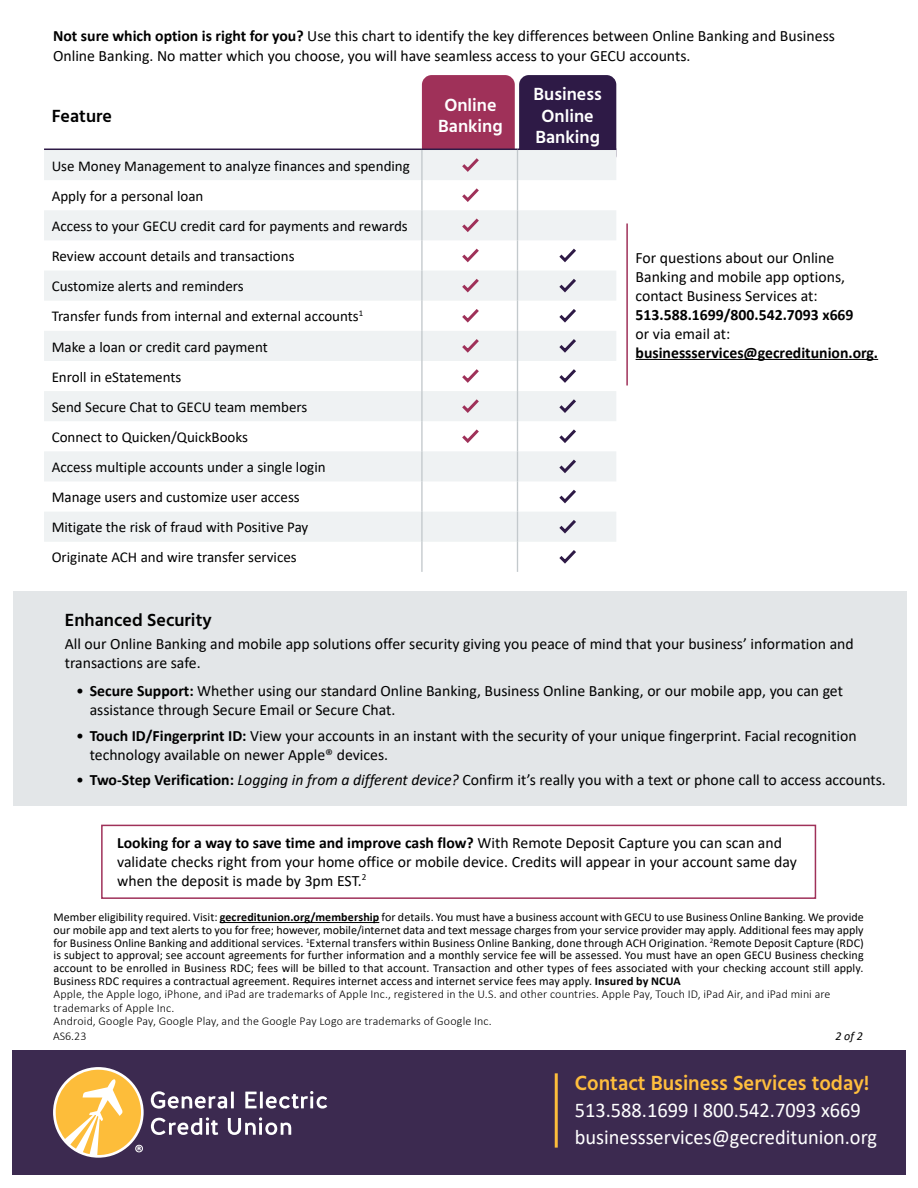
<style>
.page{position:relative;width:918px;height:1188px;background:#fff}
.page>*{position:absolute;margin:0;border:0;box-sizing:border-box;transform-origin:0 0}
.t1{font:21px/27px "Calibri";color:#fff}
.t2{font:600 21px "Hind";color:#ffbe3d}
.t3{font:600 18px/21.6px "Hind";color:#fff;text-align:center}
.t4{font:600 18px "Hind";color:#000}
.t5{font:15.75px/18.9px "Calibri";color:#000}
.t6{font:700 15.75px "Calibri";color:#000}
.t7{font:15px/30.2px "Calibri";color:#000}
.t8{font:12px/13.2px "Calibri";letter-spacing:.005em;color:#000}
.t9{font:italic 12px "Calibri";color:#000}
.s1{font-weight:700}
.s2{font-style:italic}
.s3{font-weight:300}
</style>
<div class="page">
<div style="left:12px;top:1050px;width:894px;height:125px;background:#3c2a50"></div>
<hr style="left:555px;top:1073px;width:3px;height:75px;background:#fdbd3b">
<div style="left:14px;top:592px;width:893px;height:214px;background:#e3e6e8"></div>
<hr style="left:220px;top:922px;width:159px;height:1px;background:#000">
<div style="left:101px;top:825px;width:715px;height:74px;border:2px solid #9f3159"></div>
<div style="left:422px;top:75px;width:93px;height:90px;background:#9f3159;border-radius:10px"></div>
<div style="left:519px;top:75px;width:97px;height:90px;background:#2e1a46;border-radius:10px"></div>
<svg style="left:44px;top:150px;width:572px;height:392px;fill:#eff2f3"></svg>
<hr style="left:44px;top:149px;width:378px;height:1px;background:#2e1a46">
<hr style="left:422px;top:149px;width:96px;height:1px;background:#2e1a46">
<hr style="left:518px;top:149px;width:98px;height:1px;background:#2e1a46">
<hr style="left:421px;top:150px;width:2px;height:30px;background:#c3c9cc">
<hr style="left:517px;top:150px;width:1px;height:30px;background:#c3c9cc">
<hr style="left:421px;top:180px;width:2px;height:30px;background:#c3c9cc">
<hr style="left:517px;top:180px;width:1px;height:30px;background:#c3c9cc">
<hr style="left:421px;top:210px;width:2px;height:30px;background:#c3c9cc">
<hr style="left:517px;top:210px;width:1px;height:30px;background:#c3c9cc">
<hr style="left:421px;top:240px;width:2px;height:31px;background:#c3c9cc">
<hr style="left:517px;top:240px;width:1px;height:31px;background:#c3c9cc">
<hr style="left:421px;top:271px;width:2px;height:30px;background:#c3c9cc">
<hr style="left:517px;top:271px;width:1px;height:30px;background:#c3c9cc">
<hr style="left:421px;top:301px;width:2px;height:30px;background:#c3c9cc">
<hr style="left:517px;top:301px;width:1px;height:30px;background:#c3c9cc">
<hr style="left:421px;top:331px;width:2px;height:30px;background:#c3c9cc">
<hr style="left:517px;top:331px;width:1px;height:30px;background:#c3c9cc">
<hr style="left:421px;top:361px;width:2px;height:30px;background:#c3c9cc">
<hr style="left:517px;top:361px;width:1px;height:30px;background:#c3c9cc">
<hr style="left:421px;top:391px;width:2px;height:30px;background:#c3c9cc">
<hr style="left:517px;top:391px;width:1px;height:30px;background:#c3c9cc">
<hr style="left:421px;top:421px;width:2px;height:30px;background:#c3c9cc">
<hr style="left:517px;top:421px;width:1px;height:30px;background:#c3c9cc">
<hr style="left:421px;top:451px;width:2px;height:30px;background:#c3c9cc">
<hr style="left:517px;top:451px;width:1px;height:30px;background:#c3c9cc">
<hr style="left:421px;top:481px;width:2px;height:31px;background:#c3c9cc">
<hr style="left:517px;top:481px;width:1px;height:31px;background:#c3c9cc">
<hr style="left:421px;top:512px;width:2px;height:30px;background:#c3c9cc">
<hr style="left:517px;top:512px;width:1px;height:30px;background:#c3c9cc">
<hr style="left:421px;top:542px;width:2px;height:30px;background:#c3c9cc">
<hr style="left:517px;top:542px;width:1px;height:30px;background:#c3c9cc">
<svg style="left:459px;top:155px;width:23px;height:19px"></svg>
<svg style="left:459px;top:185px;width:23px;height:19px"></svg>
<svg style="left:459px;top:215px;width:23px;height:19px"></svg>
<svg style="left:459px;top:245px;width:23px;height:19px"></svg>
<svg style="left:556px;top:245px;width:23px;height:19px"></svg>
<svg style="left:459px;top:276px;width:23px;height:19px"></svg>
<svg style="left:556px;top:276px;width:23px;height:19px"></svg>
<svg style="left:459px;top:306px;width:23px;height:19px"></svg>
<svg style="left:556px;top:306px;width:23px;height:19px"></svg>
<svg style="left:459px;top:336px;width:23px;height:19px"></svg>
<svg style="left:556px;top:336px;width:23px;height:19px"></svg>
<svg style="left:459px;top:366px;width:23px;height:19px"></svg>
<svg style="left:556px;top:366px;width:23px;height:19px"></svg>
<svg style="left:459px;top:396px;width:23px;height:19px"></svg>
<svg style="left:556px;top:396px;width:23px;height:19px"></svg>
<svg style="left:459px;top:426px;width:23px;height:19px"></svg>
<svg style="left:556px;top:426px;width:23px;height:19px"></svg>
<svg style="left:556px;top:456px;width:23px;height:19px"></svg>
<svg style="left:556px;top:487px;width:23px;height:19px"></svg>
<svg style="left:556px;top:517px;width:23px;height:19px"></svg>
<svg style="left:559px;top:550px;width:17px;height:14px"></svg>
<hr style="left:626px;top:224px;width:2px;height:162px;background:#9f3159">
<hr style="left:636px;top:359px;width:242px;height:1px;background:#000">
<svg style="left:151px;top:1091px;width:76px;height:18px"></svg>
<hr style="left:231px;top:1092px;width:3px;height:16px;background:#fff">
<svg style="left:245px;top:1092px;width:12px;height:16px"></svg>
<hr style="left:260px;top:1092px;width:3px;height:16px;background:#fff">
<svg style="left:266px;top:1091px;width:61px;height:18px"></svg>
<svg style="left:151px;top:1117px;width:67px;height:18px"></svg>
<svg style="left:228px;top:1117px;width:63px;height:18px"></svg>
<svg style="left:55px;top:1068px;width:88px;height:88px"></svg>
<h3 class="t5" style="left:53px;top:26px;width:783px;line-height:19.5px"><span class="s1">Not sure which option is right for you?</span> Use this chart to identify the key differences between Online Banking and Business<br>Online Banking. No matter which you choose, you will have seamless access to your GECU accounts.</h3>
<h2 class="t4" style="left:52px;top:105px;width:62px">Feature</h2>
<h2 class="t3" style="left:438px;top:94px;width:66px">Online<br>Banking</h2>
<h2 class="t3" style="left:534px;top:83px;width:70px">Business<br>Online<br>Banking</h2>
<p class="t7" style="left:52px;top:150px;width:360px">Use Money Management to analyze finances and spending Apply for a personal loan<br>Access to your GECU credit card for payments and rewards Review account details and transactions<br>Customize alerts and reminders<br>Transfer funds from internal and external accounts<sup>1<br></sup>Make a loan or credit card payment<br>Enroll in eStatements<br>Send Secure Chat to GECU team members<br>Connect to Quicken/QuickBooks<br>Access multiple accounts under a single login<br>Manage users and customize user access<br>Mitigate the risk of fraud with Positive Pay<br>Originate ACH and wire transfer services</p>
<h2 class="t4" style="left:65px;top:609px;width:148px">Enhanced Security</h2>
<h3 class="t5" style="left:636px;top:248px;width:211px">For questions about our Online<br>Banking and mobile app options, contact Business Services at:</h3>
<h3 class="t6" style="left:636px;top:303px;width:220px">513.588.1699/800.542.7093 x669</h3>
<h3 class="t5" style="left:636px;top:324px;width:96px">or via email at:</h3>
<h3 class="t6" style="left:636px;top:341px;width:244px">businessservices@gecreditunion.org.</h3>
<h3 class="t5" style="left:65px;top:633px;width:790px;line-height:19.5px">All our Online Banking and mobile app solutions offer security giving you peace of mind that your business’ information and transactions are safe.</h3>
<h3 class="t5" style="left:90px;top:681px;width:755px;text-indent:-13px">• <span class="s1">Secure Support:</span> Whether using our standard Online Banking, Business Online Banking, or our mobile app, you can get assistance through Secure Email or Secure Chat.</h3>
<h3 class="t5" style="left:90px;top:726px;width:768px;text-indent:-13px">• <span class="s1">Touch ID/Fingerprint ID:</span> View your accounts in an instant with the security of your unique fingerprint. Facial recognition technology available on newer Apple® devices.</h3>
<h3 class="t5" style="left:76px;top:770px;width:811px">• <span class="s1">Two-Step Verification:</span> <span class="s2">Logging in from a different device?</span> Confirm it’s really you with a text or phone call to access accounts.</h3>
<h3 class="t5" style="left:117px;top:833px;width:681px"><span class="s1">Looking for a way to save time and improve cash flow?</span> With Remote Deposit Capture you can scan and validate checks right from your home office or mobile device. Credits will appear in your account same day when the deposit is made by 3pm EST.<sup>2</sup></h3>
<p class="t8" style="left:53px;top:910px;width:812px">Member eligibility required. Visit: <span class="s1">gecreditunion.org/membership</span> for details. You must have a business account with GECU to use Business Online Banking. We provide our mobile app and text alerts to you for free; however, mobile/internet data and text message charges from your service provider may apply. Additional fees may apply for Business Online Banking and additional services. <sup>1</sup>External transfers within Business Online Banking, done through ACH Origination. <sup>2</sup>Remote Deposit Capture (RDC) is subject to approval; see account agreements for further information and a monthly service fee will be assessed. You must have an open GECU Business checking account to be enrolled in Business RDC; fees will be billed to that account. Transaction and other types of fees associated with your checking account still apply.<br>Business RDC requires a contractual agreement. Requires internet access and internet service fees may apply. <span class="s1">Insured by NCUA<br></span><span class="s3">Apple, the Apple logo, iPhone, and iPad are trademarks of Apple Inc., registered in the U.S. and other countries. Apple Pay, Touch ID, iPad Air, and iPad mini are trademarks of Apple Inc.<br>Android, Google Pay, Google Play, and the Google Pay Logo are trademarks of Google Inc.<br>AS6.23</span></p>
<p class="t9" style="left:835px;top:1028px;width:29px">2 of 2</p>
<h1 class="t2" style="left:575px;top:1070px;width:296px">Contact Business Services today!</h1>
<h1 class="t1" style="left:575px;top:1096px;width:304px">513.588.1699 I 800.542.7093 x669 businessservices@gecreditunion.org</h1>
</div>
